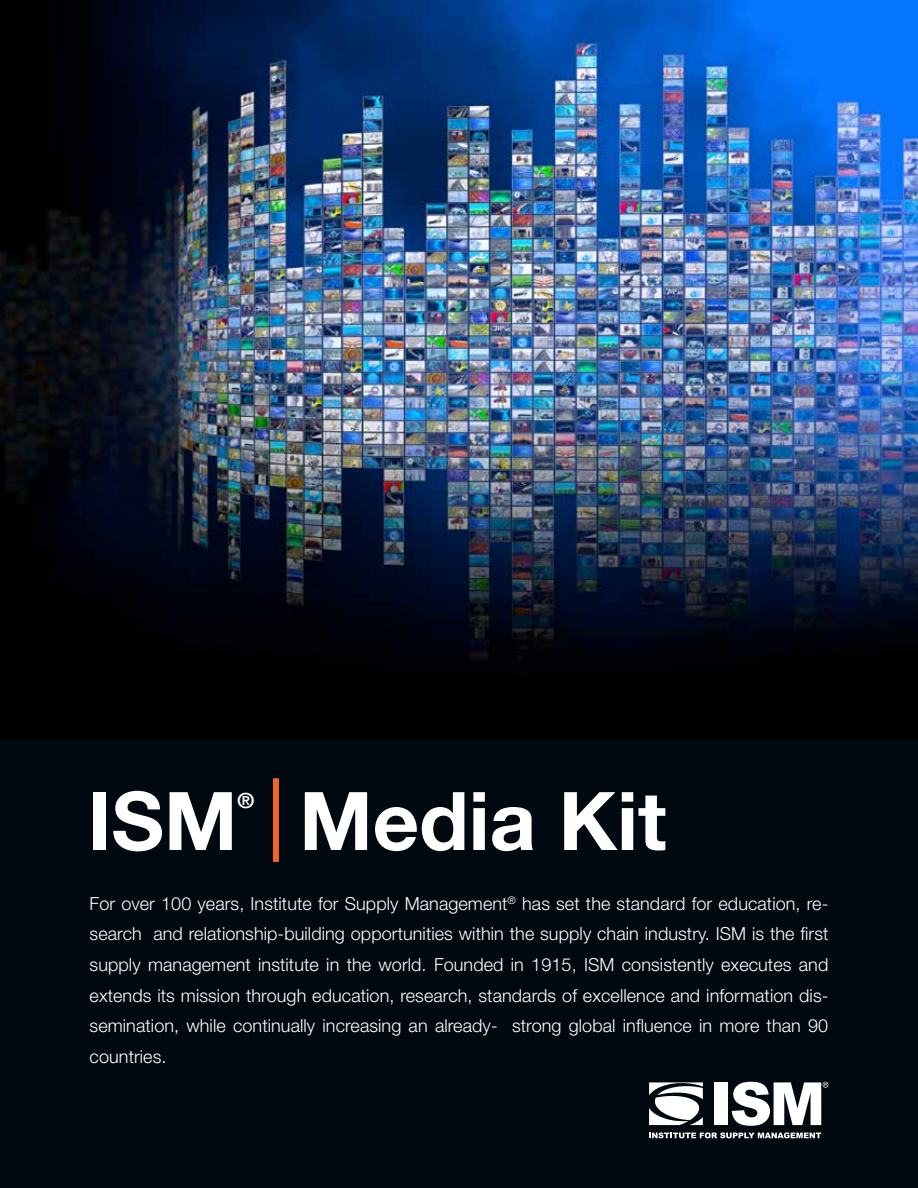
<style>
.page{position:relative;width:918px;height:1188px;background:#000810}
.page>*{position:absolute;margin:0;border:0;box-sizing:border-box;transform-origin:0 0}
.t1{font:700 81px "Helvetica Neue LT Std";color:#fff}
.t2{font:700 21px "Helvetica Neue LT Std";color:#fff}
.t3{font:300 18px/30.6px "Helvetica Neue LT Std";letter-spacing:.005em;color:#fff;text-align:justify}
</style>
<div class="page">
<div style="left:273px;top:778px;width:6px;height:84px;background:#f26522"></div>
<svg style="left:649px;top:1082px;width:54px;height:43px"></svg>
<div style="left:715px;top:1082px;width:13px;height:43px;background:#fff"></div>
<svg style="left:649px;top:1132px;width:172px;height:6px"></svg>
<svg style="left:732px;top:1082px;width:96px;height:44px"></svg>
<img style="left:0;top:0;width:918px;height:739px">
<h1 class="t1" style="left:87px;top:771px;width:151px">ISM</h1>
<p class="t2" style="left:237px;top:788px;width:18px">®</p>
<h1 class="t1" style="left:299px;top:771px;width:369px">Media Kit</h1>
<p class="t3" style="left:90px;top:888px;width:740px">For over 100 years, Institute for Supply Management<sup>®</sup> has set the standard for education, re&shy;search and relationship-building opportunities within the supply chain industry. ISM is the first supply management institute in the world. Founded in 1915, ISM consistently executes and extends its mission through education, research, standards of excellence and information dis&shy;semination, while continually increasing an already- strong global influence in more than 90 countries.</p>
</div>
